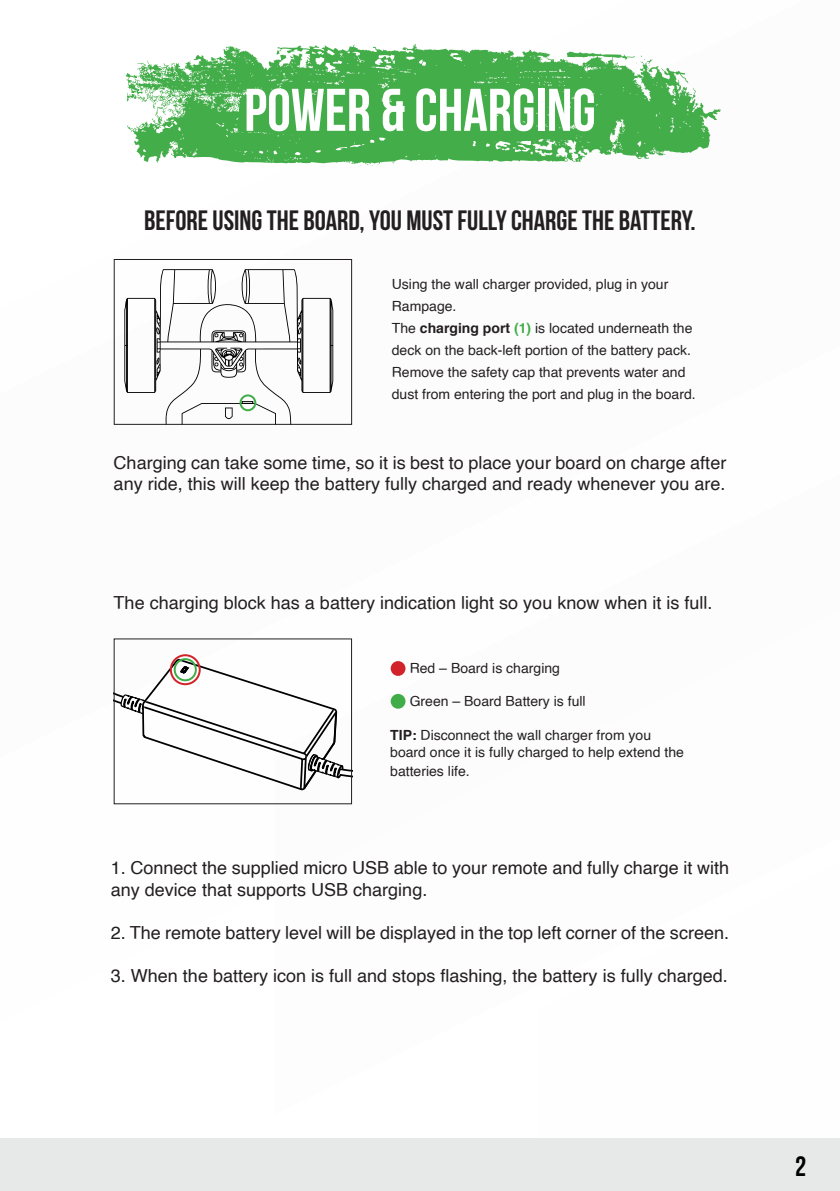
<style>
.page{position:relative;width:840px;height:1191px;background:#fff}
.page>*{position:absolute;margin:0;border:0;box-sizing:border-box;transform-origin:0 0}
.t1{font:700 60px "Bebas Neue";color:#fff}
.t2{font:700 28px "Bebas Neue";color:#231f20}
.t3{font:700 28px "Bebas Neue";color:#000}
.t4{font:18px/21.6px "Helvetica";color:#231f20}
.t5{font:14px/22px "Helvetica";color:#231f20}
.s1{font-weight:700}
.s2{font-weight:700;color:#41ad49}
</style>
<div class="page">
<div style="left:0;top:1138px;width:839px;height:53px;background:#e7e8e8"></div>
<svg style="left:125px;top:44px;width:595px;height:120px;fill:#43ad49"></svg>
<svg style="left:635px;top:55px;width:17px;height:14px"></svg>
<svg style="left:360px;top:163px;width:23px;height:3px"></svg>
<div style="left:390px;top:661px;width:15px;height:15px;background:#d2232a;border-radius:50%"></div>
<div style="left:390px;top:694px;width:15px;height:14px;background:#41ad49;border-radius:50%"></div>
<svg style="left:124px;top:269px;width:209px;height:154px"></svg>
<svg style="left:116px;top:654px;width:234px;height:137px"></svg>
<div style="left:114px;top:259px;width:238px;height:166px;border:1px solid #231f20"></div>
<div style="left:239px;top:394px;width:17px;height:17px;border:2px solid #41ad49;border-radius:50%"></div>
<div style="left:174px;top:658px;width:23px;height:23px;border:2px solid #41ad49;border-radius:50%"></div>
<div style="left:170px;top:654px;width:31px;height:31px;border:2px solid #d2232a;border-radius:50%"></div>
<h1 class="t1" style="left:244px;top:77px;width:353px">POWER &amp; CHARGING</h1>
<h2 class="t2" style="left:144px;top:205px;width:553px">BEFORE USING THE BOARD, YOU MUST FULLY CHARGE THE BATTERY.</h2>
<p class="t5" style="left:391px;top:273px;width:305px">Using the wall charger provided, plug in your Rampage.<br>The <span class="s1">charging port</span> <span class="s2">(1)</span> is located underneath the deck on the back-left portion of the battery pack.<br>Remove the safety cap that prevents water and dust from entering the port and plug in the board.</p>
<p class="t4" style="left:114px;top:452px;width:614px">Charging can take some time, so it is best to place your board on charge after any ride, this will keep the battery fully charged and ready whenever you are.</p>
<p class="t4" style="left:114px;top:592px;width:600px">The charging block has a battery indication light so you know when it is full.</p>
<p class="t5" style="left:409px;top:657px;width:152px">Red – Board is charging</p>
<p class="t5" style="left:409px;top:691px;width:177px">Green – Board Battery is full</p>
<p class="t5" style="left:390px;top:727px;width:295px;line-height:16.8px"><span class="s1">TIP:</span> Disconnect the wall charger from you board once it is fully charged to help extend the</p>
<p class="t5" style="left:390px;top:760px;width:81px">batteries life.</p>
<p class="t4" style="left:111px;top:857px;width:619px">1. Connect the supplied micro USB able to your remote and fully charge it with any device that supports USB charging.</p>
<p class="t4" style="left:111px;top:922px;width:619px">2. The remote battery level will be displayed in the top left corner of the screen.</p>
<p class="t4" style="left:111px;top:965px;width:618px">3. When the battery icon is full and stops flashing, the battery is fully charged.</p>
<h2 class="t3" style="left:794px;top:1150px;width:13px">2</h2>
</div>
